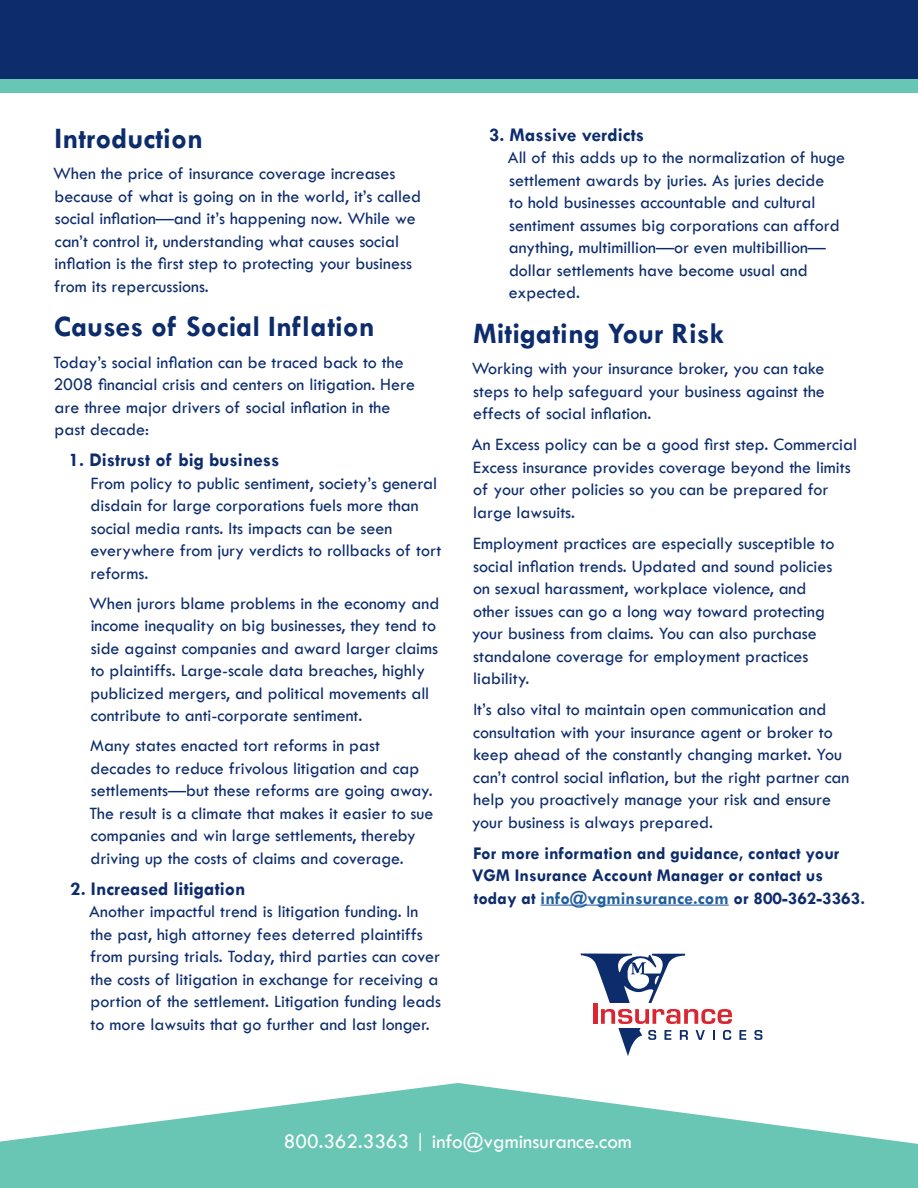
<style>
.page{position:relative;width:918px;height:1188px;background:#fff}
.page>*{position:absolute;margin:0;border:0;box-sizing:border-box;transform-origin:0 0}
.t1{font:700 30px "Tw Cen";color:#0d2c6c}
.t2{font:21px "Tw Cen";color:#fff}
.t3{font:700 19.5px "Tw Cen";color:#0d2c6c}
.t4{font:18px/22.5px "Tw Cen";color:#0d2c6c}
.t5{font:700 18px/22.5px "Tw Cen";color:#0d2c6c}
.s1{color:#215e9e}
</style>
<div class="page">
<div style="left:0;top:0;width:918px;height:92px;background:#69c6b4"></div>
<svg style="left:0;top:1083px;width:918px;height:105px;fill:#6ac6b4"></svg>
<hr style="left:541px;top:905px;width:188px;height:1px;background:#215e9e">
<div style="left:0;top:0;width:918px;height:79px;background:#0d2c6c"></div>
<svg style="left:580px;top:954px;width:105px;height:49px"></svg>
<svg style="left:739px;top:1030px;width:7px;height:10px"></svg>
<svg style="left:754px;top:1030px;width:8px;height:10px"></svg>
<hr style="left:593px;top:1003px;width:4px;height:21px;background:#d92632">
<svg style="left:601px;top:1009px;width:131px;height:47px"></svg>
<h1 class="t1" style="left:55px;top:121px;width:150px">Introduction</h1>
<p class="t4" style="left:53px;top:162px;width:369px">When the price of insurance coverage increases because of what is going on in the world, it’s called social inflation—and it’s happening now. While we can’t control it, understanding what causes social inflation is the first step to protecting your business from its repercussions.</p>
<h1 class="t1" style="left:54px;top:309px;width:322px">Causes of Social Inflation</h1>
<p class="t4" style="left:53px;top:351px;width:363px">Today’s social inflation can be traced back to the 2008 financial crisis and centers on litigation. Here are three major drivers of social inflation in the past decade:</p>
<p class="t3" style="left:69px;top:448px;width:212px">1. Distrust of big business</p>
<p class="t4" style="left:91px;top:472px;width:352px">From policy to public sentiment, society’s general disdain for large corporations fuels more than social media rants. Its impacts can be seen everywhere from jury verdicts to rollbacks of tort reforms.</p>
<p class="t4" style="left:89px;top:592px;width:352px">When jurors blame problems in the economy and income inequality on big businesses, they tend to side against companies and award larger claims to plaintiffs. Large-scale data breaches, highly publicized mergers, and political movements all contribute to anti-corporate sentiment.</p>
<p class="t4" style="left:89px;top:734px;width:346px">Many states enacted tort reforms in past decades to reduce frivolous litigation and cap settlements—but these reforms are going away.<br>The result is a climate that makes it easier to sue companies and win large settlements, thereby driving up the costs of claims and coverage.</p>
<p class="t3" style="left:70px;top:877px;width:177px">2. Increased litigation</p>
<p class="t4" style="left:89px;top:900px;width:353px">Another impactful trend is litigation funding. In the past, high attorney fees deterred plaintiffs from pursing trials. Today, third parties can cover the costs of litigation in exchange for receiving a portion of the settlement. Litigation funding leads to more lawsuits that go further and last longer.</p>
<p class="t3" style="left:489px;top:123px;width:157px">3. Massive verdicts</p>
<p class="t4" style="left:508px;top:146px;width:339px">All of this adds up to the normalization of huge settlement awards by juries. As juries decide<br>to hold businesses accountable and cultural sentiment assumes big corporations can afford anything, multimillion—or even multibillion— dollar settlements have become usual and expected.</p>
<h1 class="t1" style="left:473px;top:316px;width:252px">Mitigating Your Risk</h1>
<p class="t4" style="left:472px;top:357px;width:355px;text-align:justify">Working with your insurance broker, you can take steps to help safeguard your business against the effects of social inflation.</p>
<p class="t4" style="left:472px;top:433px;width:387px">An Excess policy can be a good first step. Commercial Excess insurance provides coverage beyond the limits of your other policies so you can be prepared for large lawsuits.</p>
<p class="t4" style="left:472px;top:532px;width:364px">Employment practices are especially susceptible to social inflation trends. Updated and sound policies on sexual harassment, workplace violence, and other issues can go a long way toward protecting your business from claims. You can also purchase standalone coverage for employment practices liability.</p>
<p class="t4" style="left:472px;top:698px;width:379px">It’s also vital to maintain open communication and consultation with your insurance agent or broker to keep ahead of the constantly changing market. You can’t control social inflation, but the right partner can help you proactively manage your risk and ensure your business is always prepared.</p>
<p class="t5" style="left:472px;top:841px;width:394px">For more information and guidance, contact your<br>VGM Insurance Account Manager or contact us today at <span class="s1">info@vgminsurance.com</span> or 800-362-3363.</p>
<p class="t2" style="left:284px;top:1128px;width:349px">800.362.3363 | info@vgminsurance.com</p>
</div>
